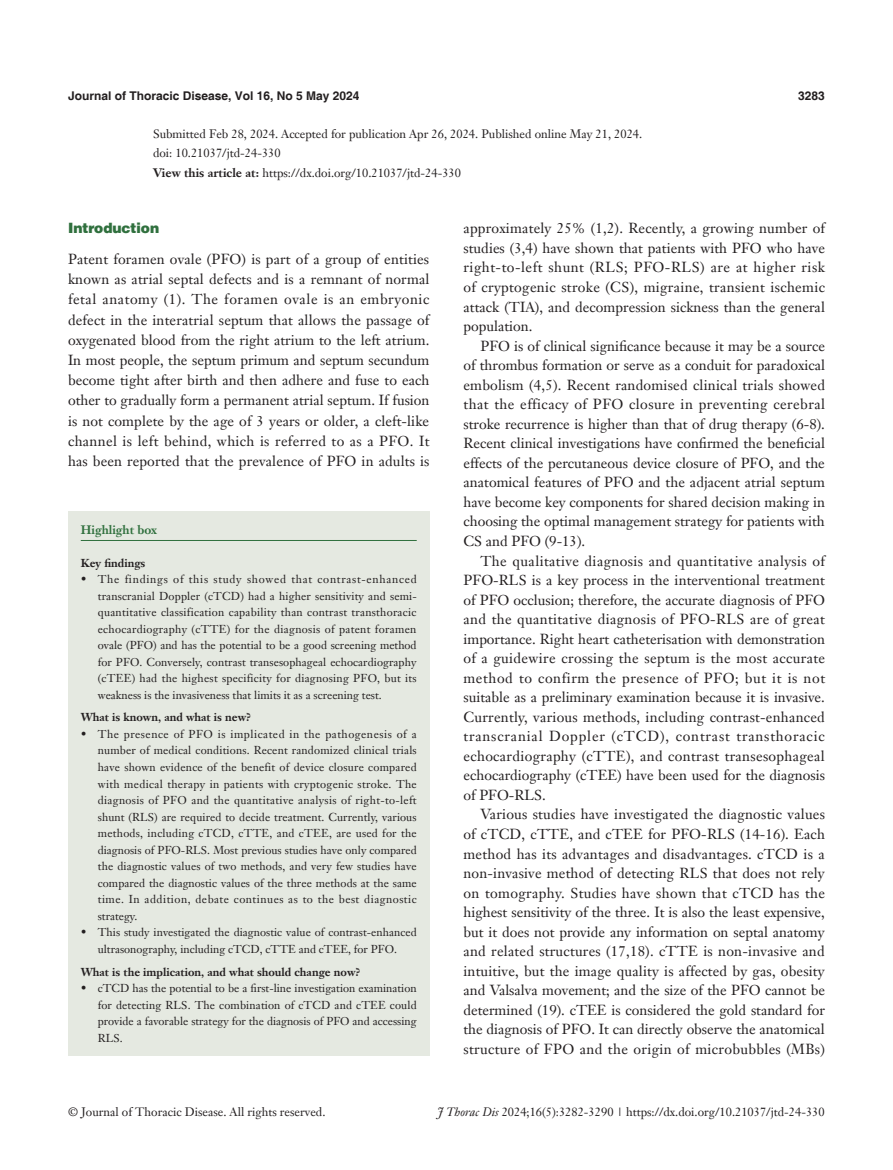
<style>
.page{position:relative;width:893px;height:1170px;background:#fff}
.page>*{position:absolute;margin:0;border:0;box-sizing:border-box;transform-origin:0 0}
.t1{font:14.25px/19.5px "Janson Text LT";letter-spacing:.005em;color:#231f20;text-align:justify}
._1ji-6_5{font:900 14.25px "Helvetica";color:#30703e}
.A-time{font:12px "Janson Text LT";color:#231f20}
.A-View_this_article{font:12px "Janson Text LT";color:#231f20}
.t2{font:700 12px "Helvetica";color:#231f20}
.A-doi{font:12px "Janson Text LT";color:#231f20}
.Cite{font:700 12px "Janson Text LT";color:#30703e}
.box-zhengwen{font:11.25px/16.5px "Janson Text LT";color:#231f20;text-align:justify}
.box-biaoti-1_5mm{font:700 11.25px "Janson Text LT";color:#231f20}
.box-biaoti{font:700 11.25px "Janson Text LT";color:#231f20}
.s1{font-weight:700}
.s2{font-style:italic}
</style>
<div class="page">
<div style="left:68px;top:511px;width:361px;height:544px;background:#e5e9e1"></div>
<hr style="left:81px;top:540px;width:336px;height:1px;background:#30703e">
<p class="t2" style="left:68px;top:88px;width:293px">Journal of Thoracic Disease, Vol 16, No 5 May 2024</p>
<p class="t2" style="left:798px;top:88px;width:28px">3283</p>
<p class="A-time" style="left:153px;top:126px;width:491px">Submitted Feb 28, 2024. Accepted for publication Apr 26, 2024. Published online May 21, 2024.</p>
<p class="A-doi" style="left:153px;top:146px;width:129px">doi: 10.21037/jtd-24-330</p>
<p class="A-View_this_article" style="left:153px;top:165px;width:309px"><span class="s1">View this article at:</span> https://dx.doi.org/10.21037/jtd-24-330</p>
<p class="_1ji-6_5" style="left:68px;top:219px;width:93px">Introduction</p>
<p class="t1" style="left:68px;top:249px;width:363px;line-height:20.2px">Patent foramen ovale (PFO) is part of a group of entities known as atrial septal defects and is a remnant of normal fetal anatomy (1). The foramen ovale is an embryonic defect in the interatrial septum that allows the passage of oxygenated blood from the right atrium to the left atrium.<br>In most people, the septum primum and septum secundum become tight after birth and then adhere and fuse to each other to gradually form a permanent atrial septum. If fusion is not complete by the age of 3 years or older, a cleft-like channel is left behind, which is referred to as a PFO. It has been reported that the prevalence of PFO in adults is</p>
<p class="Cite" style="left:81px;top:522px;width:78px">Highlight box</p>
<p class="box-biaoti" style="left:81px;top:555px;width:66px">Key findings</p>
<p class="box-zhengwen" style="left:98px;top:570px;width:321px;text-indent:-17px">• The findings of this study showed that contrast-enhanced transcranial Doppler (cTCD) had a higher sensitivity and semi&shy;quantitative classification capability than contrast transthoracic echocardiography (cTTE) for the diagnosis of patent foramen ovale (PFO) and has the potential to be a good screening method for PFO. Conversely, contrast transesophageal echocardiography (cTEE) had the highest specificity for diagnosing PFO, but its weakness is the invasiveness that limits it as a screening test.</p>
<p class="box-biaoti-1_5mm" style="left:81px;top:710px;width:172px">What is known, and what is new?</p>
<p class="box-zhengwen" style="left:98px;top:725px;width:320px;text-indent:-17px">• The presence of PFO is implicated in the pathogenesis of a number of medical conditions. Recent randomized clinical trials have shown evidence of the benefit of device closure compared with medical therapy in patients with cryptogenic stroke. The diagnosis of PFO and the quantitative analysis of right-to-left shunt (RLS) are required to decide treatment. Currently, various methods, including cTCD, cTTE, and cTEE, are used for the diagnosis of PFO-RLS. Most previous studies have only compared the diagnostic values of two methods, and very few studies have compared the diagnostic values of the three methods at the same time. In addition, debate continues as to the best diagnostic strategy.</p>
<p class="box-zhengwen" style="left:81px;top:923px;width:337px;text-align:center">• This study investigated the diagnostic value of contrast-enhanced ultrasonography, including cTCD, cTTE and cTEE, for PFO.</p>
<p class="box-biaoti-1_5mm" style="left:81px;top:964px;width:281px">What is the implication, and what should change now?</p>
<p class="box-zhengwen" style="left:98px;top:979px;width:320px;text-indent:-17px">• cTCD has the potential to be a first-line investigation examination for detecting RLS. The combination of cTCD and cTEE could provide a favorable strategy for the diagnosis of PFO and accessing RLS.</p>
<p class="t1" style="left:463px;top:218px;width:363px">approximately 25% (1,2). Recently, a growing number of studies (3,4) have shown that patients with PFO who have right-to-left shunt (RLS; PFO-RLS) are at higher risk of cryptogenic stroke (CS), migraine, transient ischemic attack (TIA), and decompression sickness than the general population.</p>
<p class="t1" style="left:463px;top:336px;width:363px;text-indent:17px">PFO is of clinical significance because it may be a source of thrombus formation or serve as a conduit for paradoxical embolism (4,5). Recent randomised clinical trials showed that the efficacy of PFO closure in preventing cerebral stroke recurrence is higher than that of drug therapy (6-8).<br>Recent clinical investigations have confirmed the beneficial effects of the percutaneous device closure of PFO, and the anatomical features of PFO and the adjacent atrial septum have become key components for shared decision making in choosing the optimal management strategy for patients with CS and PFO (9-13).</p>
<p class="t1" style="left:463px;top:550px;width:363px;text-indent:17px">The qualitative diagnosis and quantitative analysis of PFO-RLS is a key process in the interventional treatment of PFO occlusion; therefore, the accurate diagnosis of PFO and the quantitative diagnosis of PFO-RLS are of great importance. Right heart catheterisation with demonstration of a guidewire crossing the septum is the most accurate method to confirm the presence of PFO; but it is not suitable as a preliminary examination because it is invasive.<br>Currently, various methods, including contrast-enhanced transcranial Doppler (cTCD), contrast transthoracic echocardiography (cTTE), and contrast transesophageal echocardiography (cTEE) have been used for the diagnosis of PFO-RLS.</p>
<p class="t1" style="left:463px;top:804px;width:363px;text-indent:17px">Various studies have investigated the diagnostic values of cTCD, cTTE, and cTEE for PFO-RLS (14-16). Each method has its advantages and disadvantages. cTCD is a non-invasive method of detecting RLS that does not rely on tomography. Studies have shown that cTCD has the highest sensitivity of the three. It is also the least expensive, but it does not provide any information on septal anatomy and related structures (17,18). cTTE is non-invasive and intuitive, but the image quality is affected by gas, obesity and Valsalva movement; and the size of the PFO cannot be determined (19). cTEE is considered the gold standard for the diagnosis of PFO. It can directly observe the anatomical structure of FPO and the origin of microbubbles (MBs)</p>
<p class="A-time" style="left:68px;top:1104px;width:259px">© Journal of Thoracic Disease. All rights reserved.</p>
<p class="A-time" style="left:437px;top:1104px;width:389px"><span class="s2">J Thorac Dis</span> 2024;16(5):3282-3290 | https://dx.doi.org/10.21037/jtd-24-330</p>
</div>
